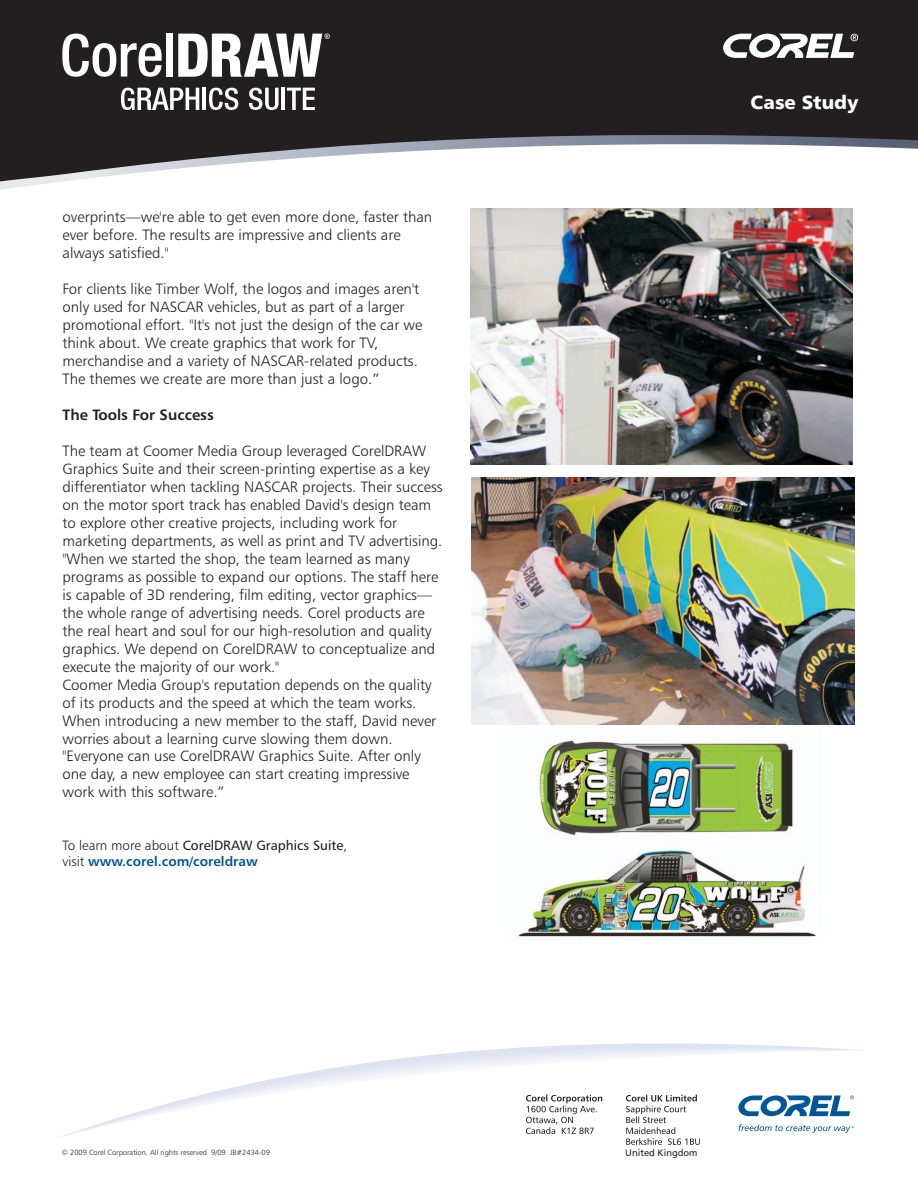
<style>
.page{position:relative;width:918px;height:1188px;background:#fff}
.page>*{position:absolute;margin:0;border:0;box-sizing:border-box;transform-origin:0 0}
.t1{font:19.05px "Humanist 777 BT Black B";color:#fff}
.t2{font:15px/18px "Humanist 777 BT Light B";color:#231f20}
.t3{font:15px "Humanist 777 BT Roman B Bold";color:#231f20}
.t4{font:13.5px "Humanist 777 BT Roman B";color:#231f20}
.t5{font:13.5px "Humanist 777 BT Roman B Bold";color:#015698}
.t6{font:9.3px "Frutiger";color:#231f20}
.t7{font:7.5px "Humanist 777 BT Light B";color:#231f20}
.s1{font-family:"Humanist 777 BT Light B"}
.s2{font-family:"Humanist 777 BT Light B";color:#231f20}
</style>
<div class="page">
<img style="left:518px;top:740px;width:298px;height:197px">
<svg style="left:0;top:0;width:918px;height:183px;fill:#231f20"></svg>
<svg style="left:722px;top:34px;width:136px;height:24px"></svg>
<svg style="left:287px;top:88px;width:28px;height:22px"></svg>
<hr style="left:282px;top:88px;width:3px;height:22px;background:#fff">
<svg style="left:249px;top:88px;width:30px;height:22px"></svg>
<svg style="left:209px;top:88px;width:29px;height:22px"></svg>
<hr style="left:203px;top:88px;width:3px;height:22px;background:#fff">
<svg style="left:121px;top:88px;width:78px;height:22px"></svg>
<div style="left:166px;top:34px;width:7px;height:43px;background:#fff"></div>
<svg style="left:62px;top:34px;width:100px;height:43px"></svg>
<svg style="left:178px;top:34px;width:152px;height:43px"></svg>
<img style="left:61px;top:1043px;width:803px;height:94px">
<svg style="left:526px;top:1095px;width:76px;height:39px"></svg>
<svg style="left:626px;top:1095px;width:74px;height:50px"></svg>
<svg style="left:737px;top:1095px;width:117px;height:21px"></svg>
<svg style="left:738px;top:1124px;width:116px;height:9px"></svg>
<img style="left:472px;top:478px;width:382px;height:246px">
<img style="left:470px;top:209px;width:383px;height:256px">
<p class="t2" style="left:63px;top:209px;width:371px">overprints—we're able to get even more done, faster than ever before. The results are impressive and clients are always satisfied."</p>
<p class="t2" style="left:63px;top:281px;width:361px">For clients like Timber Wolf, the logos and images aren't only used for NASCAR vehicles, but as part of a larger promotional effort. "It's not just the design of the car we think about. We create graphics that work for TV, merchandise and a variety of NASCAR-related products.<br>The themes we create are more than just a logo.”</p>
<p class="t3" style="left:63px;top:409px;width:153px">The Tools For Success</p>
<p class="t2" style="left:63px;top:443px;width:382px">The team at Coomer Media Group leveraged CorelDRAW Graphics Suite and their screen-printing expertise as a key differentiator when tackling NASCAR projects. Their success on the motor sport track has enabled David's design team to explore other creative projects, including work for marketing departments, as well as print and TV advertising. "When we started the shop, the team learned as many programs as possible to expand our options. The staff here is capable of 3D rendering, film editing, vector graphics— the whole range of advertising needs. Corel products are the real heart and soul for our high-resolution and quality graphics. We depend on CorelDRAW to conceptualize and execute the majority of our work."<br>Coomer Media Group's reputation depends on the quality of its products and the speed at which the team works.<br>When introducing a new member to the staff, David never worries about a learning curve slowing them down. "Everyone can use CorelDRAW Graphics Suite. After only one day, a new employee can start creating impressive work with this software.”</p>
<p class="t4" style="left:63px;top:837px;width:286px"><span class="s1">To learn more about</span> CorelDRAW Graphics Suite<span class="s1">,</span></p>
<p class="t5" style="left:63px;top:856px;width:197px"><span class="s2">visit</span> www.corel.com/coreldraw</p>
<p class="t1" style="left:751px;top:91px;width:110px">Case Study</p>
<p class="t7" style="left:62px;top:1150px;width:210px">© 2009 Corel Corporation. All rights reserved 9/09 JB#2434-09</p>
<p class="t6" style="left:625px;top:1149px;width:74px">United Kingdom</p>
</div>
